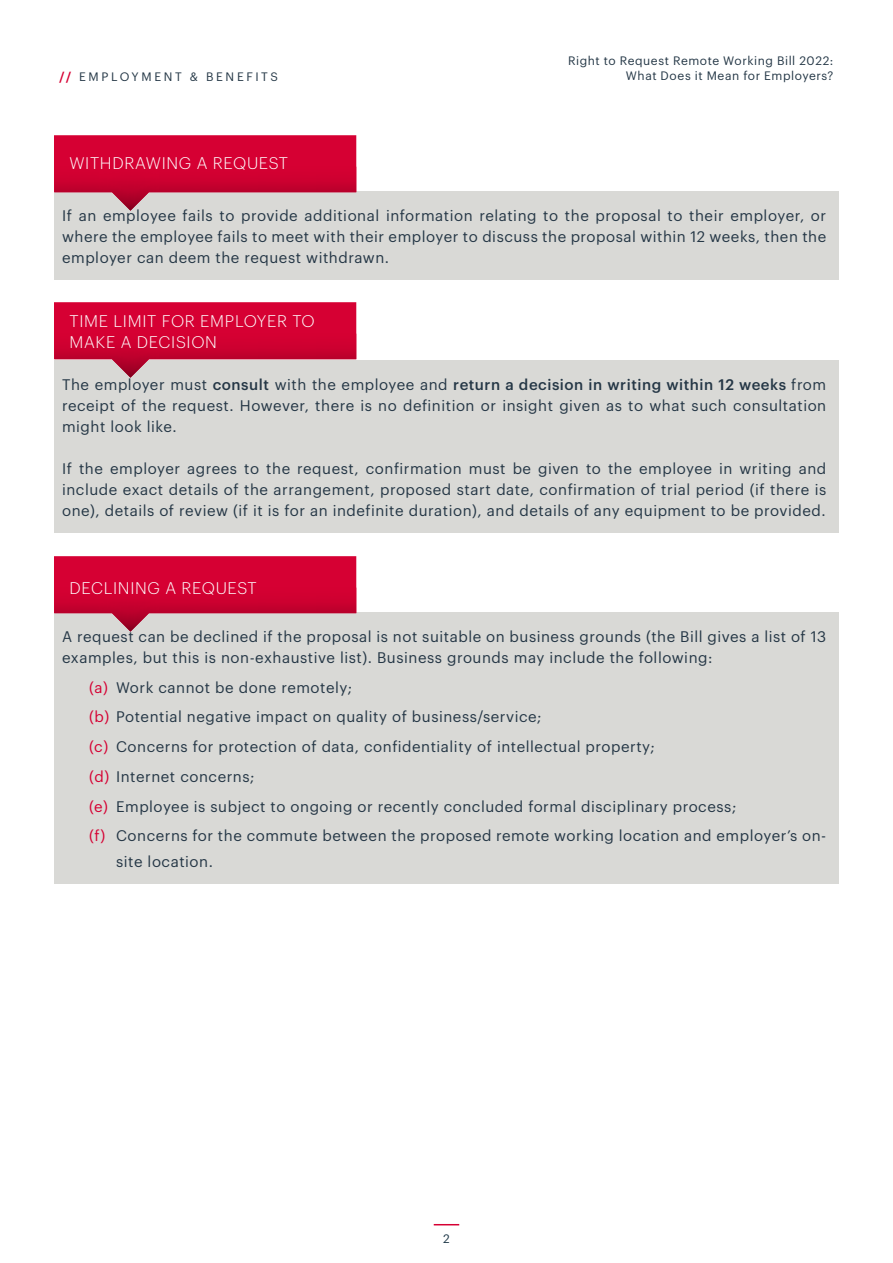
<style>
.page{position:relative;width:893px;height:1263px;background:#fff}
.page>*{position:absolute;margin:0;border:0;box-sizing:border-box;transform-origin:0 0}
.t1{font:300 16.5px/21px "Graphik";letter-spacing:.04em;color:#fff}
.t2{font:15px/21px "Graphik";letter-spacing:.035em;color:#253746;text-align:justify}
.t3{font:12px "Graphik";letter-spacing:.05em;color:#243746}
.t4{font:12px "Graphik";letter-spacing:.215em;color:#243746}
.t5{font:12px "Graphik";color:#1b3545}
.s1{font-weight:600;color:#d60033}
.s2{font-weight:500}
.s3{color:#d50032}
</style>
<div class="page">
<div style="left:54px;top:360px;width:785px;height:172px;background:#d9d9d6"></div>
<div style="left:54px;top:613px;width:785px;height:271px;background:#d9d9d6"></div>
<div style="left:54px;top:302px;width:302px;height:58px;background:#d60033"></div>
<img style="left:55px;top:334px;width:301px;height:44px">
<div style="left:54px;top:556px;width:302px;height:58px;background:#d60033"></div>
<img style="left:55px;top:588px;width:301px;height:44px">
<div style="left:54px;top:191px;width:785px;height:89px;background:#d9d9d6"></div>
<div style="left:54px;top:135px;width:302px;height:58px;background:#d60033"></div>
<img style="left:55px;top:167px;width:301px;height:44px">
<svg style="left:434px;top:1224px;width:25px;height:1px"></svg>
<p class="t3" style="left:568px;top:52px;width:267px">Right to Request Remote Working Bill 2022:</p>
<p class="t4" style="left:59px;top:68px;width:220px"><span class="s1">//</span> EMPLOYMENT &amp; BENEFITS</p>
<p class="t3" style="left:626px;top:66px;width:209px">What Does it Mean for Employers?</p>
<p class="t1" style="left:69px;top:152px;width:220px">WITHDRAWING A REQUEST</p>
<p class="t2" style="left:62px;top:204px;width:766px">If an employee fails to provide additional information relating to the proposal to their employer, or where the employee fails to meet with their employer to discuss the proposal within 12 weeks, then the employer can deem the request withdrawn.</p>
<p class="t1" style="left:69px;top:309px;width:247px">TIME LIMIT FOR EMPLOYER TO<br>MAKE A DECISION</p>
<p class="t2" style="left:62px;top:372px;width:766px">The employer must <span class="s2">consult</span> with the employee and <span class="s2">return a decision in writing within 12 weeks</span> from receipt of the request. However, there is no definition or insight given as to what such consultation might look like.</p>
<p class="t2" style="left:62px;top:456px;width:766px">If the employer agrees to the request, confirmation must be given to the employee in writing and include exact details of the arrangement, proposed start date, confirmation of trial period (if there is one), details of review (if it is for an indefinite duration), and details of any equipment to be provided.</p>
<p class="t1" style="left:69px;top:576px;width:189px">DECLINING A REQUEST</p>
<p class="t2" style="left:62px;top:625px;width:766px">A request can be declined if the proposal is not suitable on business grounds (the Bill gives a list of 13 examples, but this is non-exhaustive list). Business grounds may include the following:</p>
<p class="t2" style="left:89px;top:671px;width:739px;line-height:29.7px;text-align:left"><span class="s3">(a)</span> Work cannot be done remotely;<br><span class="s3">(b)</span> Potential negative impact on quality of business/service;<br><span class="s3">(c)</span> Concerns for protection of data, confidentiality of intellectual property;<br><span class="s3">(d)</span> Internet concerns;<br><span class="s3">(e)</span> Employee is subject to ongoing or recently concluded formal disciplinary process;<br><span class="s3">(f)</span> Concerns for the commute between the proposed remote working location and employer’s on-</p>
<p class="t2" style="left:116px;top:850px;width:98px">site location.</p>
<p class="t5" style="left:443px;top:1230px;width:8px">2</p>
</div>
